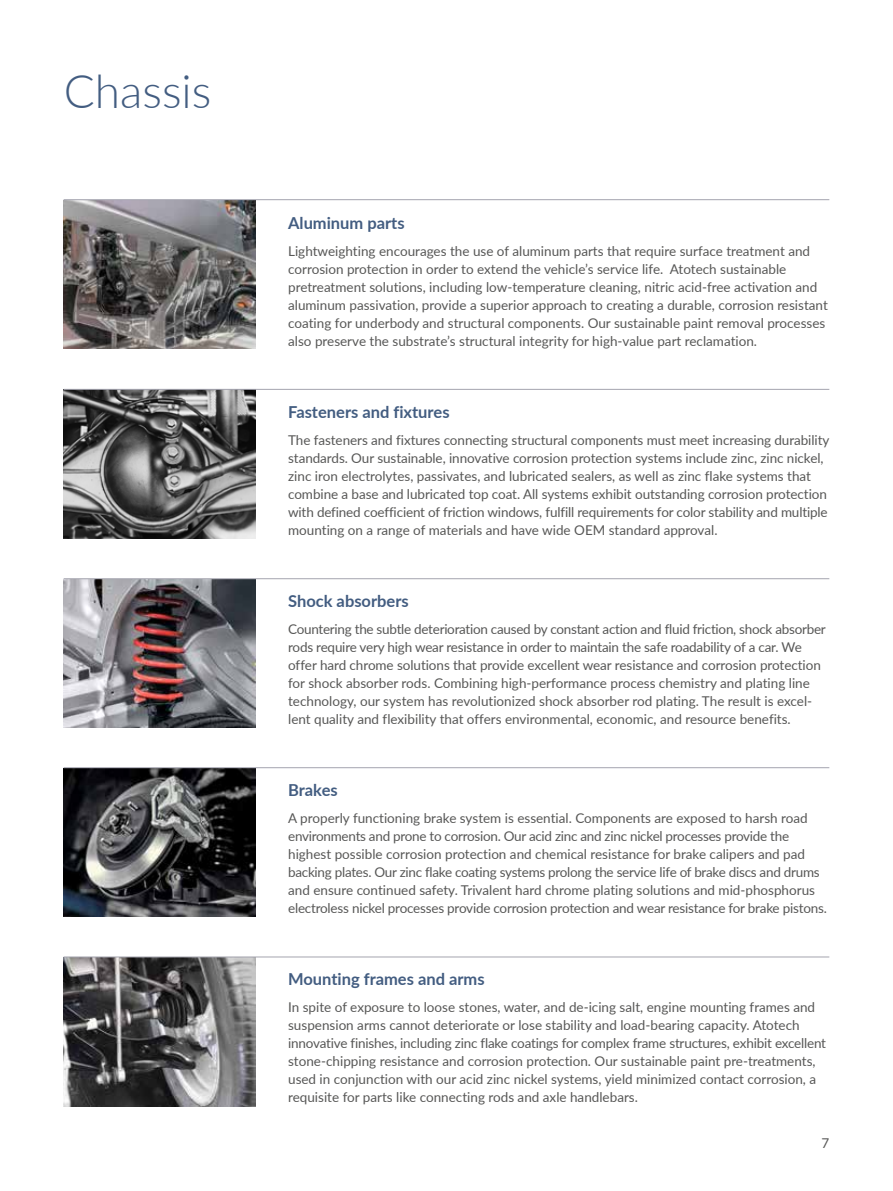
<style>
.page{position:relative;width:893px;height:1191px;background:#fff}
.page>*{position:absolute;margin:0;border:0;box-sizing:border-box;transform-origin:0 0}
.t1{font:300 46.5px "Lato";color:#435d81}
.t2{font:700 16.5px "Lato";color:#435d81}
.t3{font:13.5px/18px "Lato";color:#575756}
</style>
<div class="page">
<img style="left:64px;top:579px;width:191px;height:148px">
<hr style="left:64px;top:578px;width:765px;height:1px;background:#a4a4af">
<img style="left:64px;top:390px;width:191px;height:148px">
<hr style="left:64px;top:389px;width:765px;height:1px;background:#a4a4af">
<img style="left:64px;top:957px;width:191px;height:149px">
<hr style="left:64px;top:956px;width:765px;height:1px;background:#a4a4af">
<img style="left:64px;top:768px;width:191px;height:148px">
<hr style="left:64px;top:767px;width:765px;height:1px;background:#a4a4af">
<img style="left:64px;top:200px;width:191px;height:149px">
<hr style="left:64px;top:199px;width:765px;height:1px;background:#a4a4af">
<h1 class="t1" style="left:64px;top:58px;width:149px">Chassis</h1>
<p class="t2" style="left:288px;top:211px;width:118px">Aluminum parts</p>
<p class="t3" style="left:288px;top:242px;width:541px">Lightweighting encourages the use of aluminum parts that require surface treatment and corrosion protection in order to extend the vehicle’s service life. Atotech sustainable pretreatment solutions, including low-temperature cleaning, nitric acid-free activation and aluminum passivation, provide a superior approach to creating a durable, corrosion resistant coating for underbody and structural components. Our sustainable paint removal processes also preserve the substrate’s structural integrity for high-value part reclamation.</p>
<p class="t2" style="left:288px;top:400px;width:163px">Fasteners and fixtures</p>
<p class="t3" style="left:288px;top:431px;width:543px">The fasteners and fixtures connecting structural components must meet increasing durability standards. Our sustainable, innovative corrosion protection systems include zinc, zinc nickel, zinc iron electrolytes, passivates, and lubricated sealers, as well as zinc flake systems that combine a base and lubricated top coat. All systems exhibit outstanding corrosion protection with defined coefficient of friction windows, fulfill requirements for color stability and multiple mounting on a range of materials and have wide OEM standard approval.</p>
<p class="t2" style="left:288px;top:589px;width:122px">Shock absorbers</p>
<p class="t3" style="left:288px;top:620px;width:539px">Countering the subtle deterioration caused by constant action and fluid friction, shock absorber rods require very high wear resistance in order to maintain the safe roadability of a car. We offer hard chrome solutions that provide excellent wear resistance and corrosion protection for shock absorber rods. Combining high-performance process chemistry and plating line technology, our system has revolutionized shock absorber rod plating. The result is excel&shy;lent quality and flexibility that offers environmental, economic, and resource benefits.</p>
<p class="t2" style="left:288px;top:778px;width:51px">Brakes</p>
<p class="t3" style="left:288px;top:809px;width:540px">A properly functioning brake system is essential. Components are exposed to harsh road environments and prone to corrosion. Our acid zinc and zinc nickel processes provide the highest possible corrosion protection and chemical resistance for brake calipers and pad backing plates. Our zinc flake coating systems prolong the service life of brake discs and drums and ensure continued safety. Trivalent hard chrome plating solutions and mid-phosphorus electroless nickel processes provide corrosion protection and wear resistance for brake pistons.</p>
<p class="t2" style="left:288px;top:967px;width:198px">Mounting frames and arms</p>
<p class="t3" style="left:288px;top:998px;width:539px">In spite of exposure to loose stones, water, and de-icing salt, engine mounting frames and suspension arms cannot deteriorate or lose stability and load-bearing capacity. Atotech innovative finishes, including zinc flake coatings for complex frame structures, exhibit excellent stone-chipping resistance and corrosion protection. Our sustainable paint pre-treatments, used in conjunction with our acid zinc nickel systems, yield minimized contact corrosion, a requisite for parts like connecting rods and axle handlebars.</p>
<p class="t3" style="left:821px;top:1134px;width:9px">7</p>
</div>
